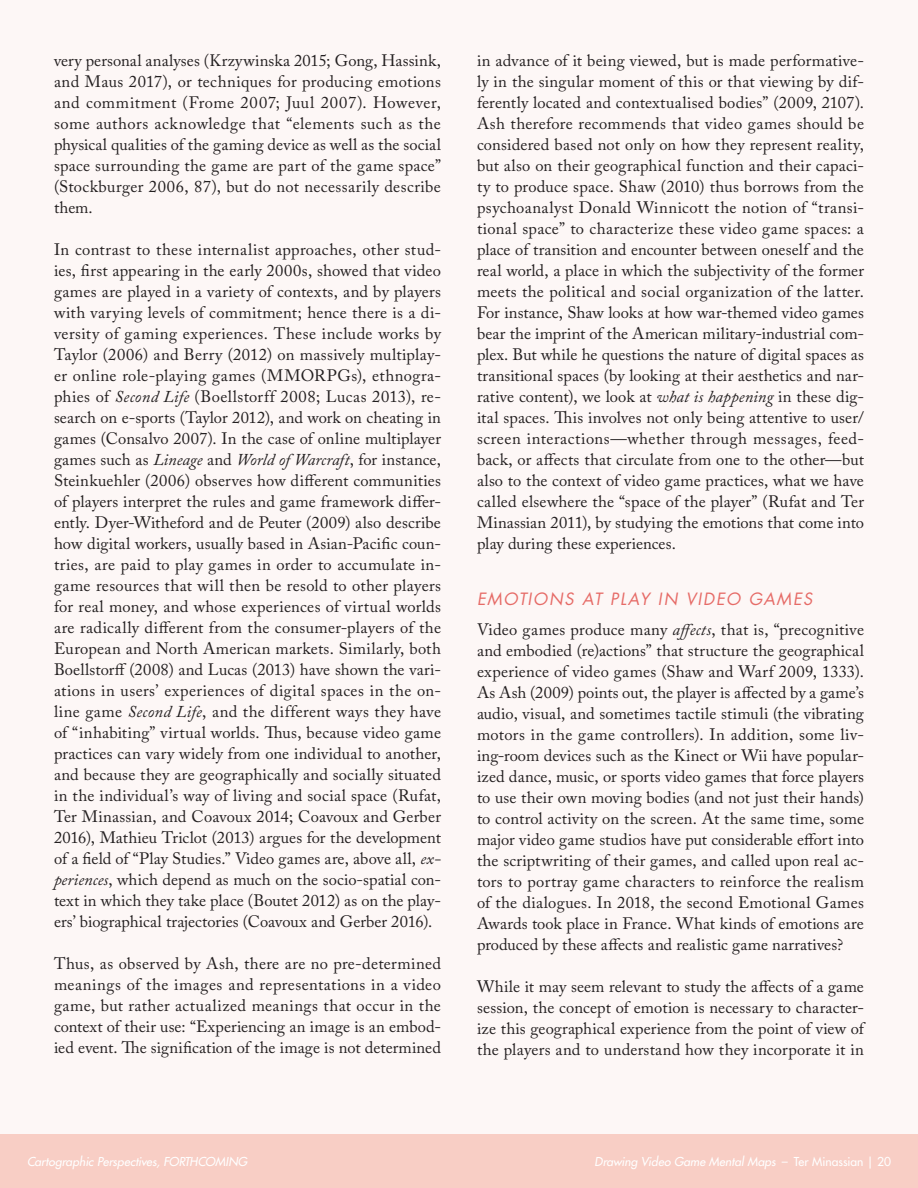
<style>
.page{position:relative;width:918px;height:1188px;background:#fff}
.page>*{position:absolute;margin:0;border:0;box-sizing:border-box;transform-origin:0 0}
.Main_Body_Text{font:16.5px/21px "Adobe Caslon Pro";letter-spacing:.01em;color:#231f20;text-align:justify}
.Lesser_Header{font:italic 16.5px "Futura Std";letter-spacing:.09em;color:#e66b67}
.t1{font:italic 500 12px "Futura Std";letter-spacing:.005em;color:#fff}
.s1{font-style:italic}
.s2{font-style:normal}
</style>
<div class="page">
<div style="left:0;top:1134px;width:918px;height:54px;background:#f8cec5"></div>
<div style="left:0;top:0;width:918px;height:1134px;background:#fdf7f6"></div>
<p class="Main_Body_Text" style="left:54px;top:50px;width:389px">very personal analyses (Krzywinska 2015; Gong, Hassink, and Maus 2017), or techniques for producing emotions and commitment (Frome 2007; Juul 2007). However, some authors acknowledge that “elements such as the physical qualities of the gaming device as well as the social space surrounding the game are part of the game space” (Stockburger 2006, 87), but do not necessarily describe them.</p>
<p class="Main_Body_Text" style="left:54px;top:239px;width:389px">In contrast to these internalist approaches, other stud&shy;ies, first appearing in the early 2000s, showed that video games are played in a variety of contexts, and by players with varying levels of commitment; hence there is a di&shy;versity of gaming experiences. These include works by Taylor (2006) and Berry (2012) on massively multiplay&shy;er online role-playing games (MMORPGs), ethnogra&shy;phies of <span class="s1">Second Life</span> (Boellstorff 2008; Lucas 2013), re&shy;search on e-sports (Taylor 2012), and work on cheating in games (Consalvo 2007). In the case of online multiplayer games such as <span class="s1">Lineage</span> and <span class="s1">World of Warcraft</span>, for instance, Steinkuehler (2006) observes how different communities of players interpret the rules and game framework differ&shy;ently. Dyer-Witheford and de Peuter (2009) also describe how digital workers, usually based in Asian-Pacific coun&shy;tries, are paid to play games in order to accumulate in&shy;game resources that will then be resold to other players for real money, and whose experiences of virtual worlds are radically different from the consumer-players of the European and North American markets. Similarly, both Boellstorff (2008) and Lucas (2013) have shown the vari&shy;ations in users’ experiences of digital spaces in the on&shy;line game <span class="s1">Second Life</span>, and the different ways they have of “inhabiting” virtual worlds. Thus, because video game practices can vary widely from one individual to another, and because they are geographically and socially situated in the individual’s way of living and social space (Rufat, Ter Minassian, and Coavoux 2014; Coavoux and Gerber 2016), Mathieu Triclot (2013) argues for the development of a field of “Play Studies.” Video games are, above all, <span class="s1">ex&shy;periences</span>, which depend as much on the socio-spatial con&shy;text in which they take place (Boutet 2012) as on the play&shy;ers’ biographical trajectories (Coavoux and Gerber 2016).</p>
<p class="Main_Body_Text" style="left:54px;top:953px;width:389px">Thus, as observed by Ash, there are no pre-determined meanings of the images and representations in a video game, but rather actualized meanings that occur in the context of their use: “Experiencing an image is an embod&shy;ied event. The signification of the image is not determined</p>
<p class="Main_Body_Text" style="left:477px;top:50px;width:389px">in advance of it being viewed, but is made performative&shy;ly in the singular moment of this or that viewing by dif&shy;ferently located and contextualised bodies” (2009, 2107).<br>Ash therefore recommends that video games should be considered based not only on how they represent reality, but also on their geographical function and their capaci&shy;ty to produce space. Shaw (2010) thus borrows from the psychoanalyst Donald Winnicott the notion of “transi&shy;tional space” to characterize these video game spaces: a place of transition and encounter between oneself and the real world, a place in which the subjectivity of the former meets the political and social organization of the latter.<br>For instance, Shaw looks at how war-themed video games bear the imprint of the American military-industrial com&shy;plex. But while he questions the nature of digital spaces as transitional spaces (by looking at their aesthetics and nar&shy;rative content), we look at <span class="s1">what is happening</span> in these dig&shy;ital spaces. This involves not only being attentive to user/ screen interactions—whether through messages, feed&shy;back, or affects that circulate from one to the other—but also to the context of video game practices, what we have called elsewhere the “space of the player” (Rufat and Ter Minassian 2011), by studying the emotions that come into play during these experiences.</p>
<p class="Lesser_Header" style="left:477px;top:588px;width:337px">EMOTIONS AT PLAY IN VIDEO GAMES</p>
<p class="Main_Body_Text" style="left:477px;top:618px;width:389px">Video games produce many <span class="s1">affects</span>, that is, “precognitive and embodied (re)actions” that structure the geographical experience of video games (Shaw and Warf 2009, 1333).<br>As Ash (2009) points out, the player is affected by a game’s audio, visual, and sometimes tactile stimuli (the vibrating motors in the game controllers). In addition, some liv&shy;ing-room devices such as the Kinect or Wii have popular&shy;ized dance, music, or sports video games that force players to use their own moving bodies (and not just their hands) to control activity on the screen. At the same time, some major video game studios have put considerable effort into the scriptwriting of their games, and called upon real ac&shy;tors to portray game characters to reinforce the realism of the dialogues. In 2018, the second Emotional Games Awards took place in France. What kinds of emotions are produced by these affects and realistic game narratives?</p>
<p class="Main_Body_Text" style="left:477px;top:975px;width:390px;text-align:left">While it may seem relevant to study the affects of a game session, the concept of emotion is necessary to character&shy;ize this geographical experience from the point of view of the players and to understand how they incorporate it in</p>
<p class="t1" style="left:27px;top:1154px;width:222px">Cartographic Perspectives, FORTHCOMING</p>
<p class="t1" style="left:595px;top:1154px;width:298px">Drawing Video Game Mental Maps <span class="s2">– Ter Minassian | 20</span></p>
</div>
